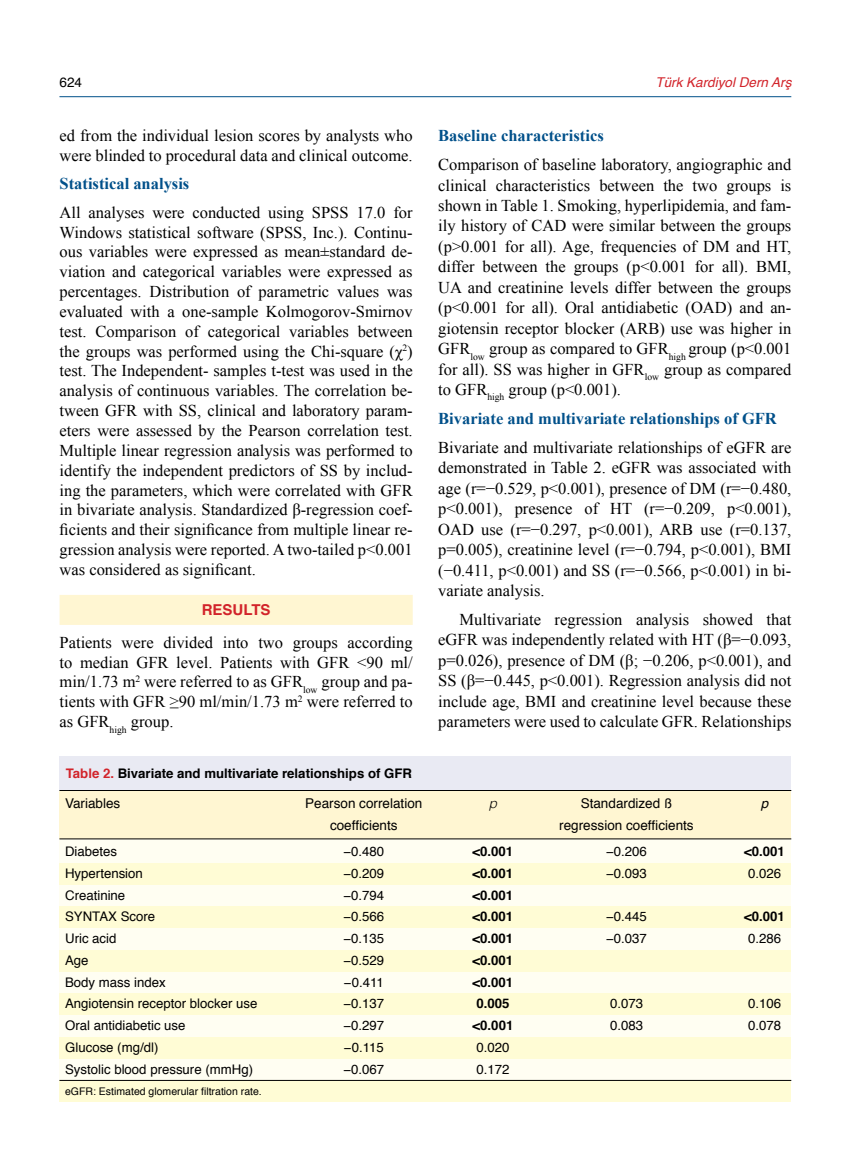
<style>
.page{position:relative;width:851px;height:1170px;background:#fff}
.page>*{position:absolute;margin:0;border:0;box-sizing:border-box;transform-origin:0 0}
.t1{font:16.5px/20.4px "Times New Roman";color:#000;text-align:justify}
.t2{font:700 16.5px "Times New Roman";color:#00508a}
.t3{font:700 15px "Helvetica";color:#d2232a}
.t4{font:13.5px "Helvetica";color:#000}
.t5{font:italic 13.5px "Helvetica";color:#d2232a}
.t6{font:italic 300 13.5px "Helvetica";color:#000}
.t7{font:italic 13.5px "Helvetica";color:#000}
.t8{font:13.2px "Helvetica";color:#000}
.t9{font:700 13.2px "Helvetica";color:#000}
.t10{font:10.5px "Helvetica";color:#000}
.s1{color:#d2232a}
</style>
<div class="page">
<hr style="left:59px;top:96px;width:732px;height:1px;background:#00508a">
<div style="left:60px;top:595px;width:352px;height:30px;background:#fff6d2"></div>
<div style="left:59px;top:756px;width:732px;height:34px;background:#e9eaf3"></div>
<div style="left:59px;top:838px;width:732px;height:253px;background:#fffef2"></div>
<div style="left:59px;top:790px;width:732px;height:48px;background:#fff6d2"></div>
<div style="left:59px;top:862px;width:732px;height:22px;background:#fffcd5"></div>
<div style="left:59px;top:906px;width:732px;height:21px;background:#fffcd5"></div>
<div style="left:59px;top:950px;width:732px;height:21px;background:#fffcd5"></div>
<div style="left:59px;top:993px;width:732px;height:21px;background:#fffcd5"></div>
<div style="left:59px;top:1037px;width:732px;height:21px;background:#fffcd5"></div>
<div style="left:59px;top:1080px;width:732px;height:21px;background:#fffcd5"></div>
<hr style="left:59px;top:790px;width:732px;height:1px;background:#000">
<hr style="left:59px;top:838px;width:732px;height:1px;background:#000">
<hr style="left:59px;top:1080px;width:732px;height:1px;background:#000">
<p class="t4" style="left:60px;top:73px;width:24px">624</p>
<p class="t5" style="left:655px;top:71px;width:137px">Türk Kardiyol Dern Arş</p>
<p class="t1" style="left:60px;top:125px;width:354px;line-height:19.8px">ed from the individual lesion scores by analysts who were blinded to procedural data and clinical outcome.</p>
<p class="t2" style="left:60px;top:172px;width:131px">Statistical analysis</p>
<p class="t1" style="left:60px;top:202px;width:354px;line-height:19.8px">All analyses were conducted using SPSS 17.0 for Windows statistical software (SPSS, Inc.). Continu&shy;ous variables were expressed as mean±standard de&shy;viation and categorical variables were expressed as percentages. Distribution of parametric values was evaluated with a one-sample Kolmogorov-Smirnov test. Comparison of categorical variables between the groups was performed using the Chi-square (χ<sup>2</sup>) test. The Independent- samples t-test was used in the analysis of continuous variables. The correlation be&shy;tween GFR with SS, clinical and laboratory param&shy;eters were assessed by the Pearson correlation test.<br>Multiple linear regression analysis was performed to identify the independent predictors of SS by includ&shy;ing the parameters, which were correlated with GFR in bivariate analysis. Standardized β-regression coef&shy;ficients and their significance from multiple linear re&shy;gression analysis were reported. A two-tailed p&lt;0.001 was considered as significant.</p>
<p class="t3" style="left:202px;top:599px;width:70px">RESULTS</p>
<p class="t1" style="left:60px;top:632px;width:354px;line-height:19.8px">Patients were divided into two groups according to median GFR level. Patients with GFR &lt;90 ml/ min/1.73 m<sup>2</sup> were referred to as GFR<sub>low</sub> group and pa&shy;tients with GFR ≥90 ml/min/1.73 m<sup>2</sup> were referred to as GFR<sub>high</sub> group.</p>
<p class="t9" style="left:66px;top:764px;width:347px"><span class="s1">Table 2.</span> Bivariate and multivariate relationships of GFR</p>
<p class="t4" style="left:65px;top:794px;width:57px">Variables</p>
<p class="t4" style="left:305px;top:794px;width:119px">Pearson correlation</p>
<p class="t6" style="left:488px;top:795px;width:10px">p</p>
<p class="t4" style="left:580px;top:794px;width:93px">Standardized ß</p>
<p class="t7" style="left:760px;top:792px;width:9px">p</p>
<p class="t4" style="left:330px;top:816px;width:69px">coefficients</p>
<p class="t4" style="left:559px;top:816px;width:136px">regression coefficients</p>
<p class="t8" style="left:65px;top:842px;width:54px">Diabetes</p>
<p class="t8" style="left:343px;top:842px;width:42px">−0.480</p>
<p class="t9" style="left:472px;top:842px;width:42px">&lt;0.001</p>
<p class="t8" style="left:606px;top:842px;width:42px">−0.206</p>
<p class="t9" style="left:744px;top:842px;width:42px">&lt;0.001</p>
<p class="t8" style="left:65px;top:864px;width:79px">Hypertension</p>
<p class="t8" style="left:343px;top:864px;width:42px">−0.209</p>
<p class="t9" style="left:472px;top:864px;width:42px">&lt;0.001</p>
<p class="t8" style="left:606px;top:864px;width:42px">−0.093</p>
<p class="t8" style="left:748px;top:864px;width:35px">0.026</p>
<p class="t8" style="left:65px;top:886px;width:62px">Creatinine</p>
<p class="t8" style="left:343px;top:886px;width:42px">−0.794</p>
<p class="t9" style="left:472px;top:885px;width:42px">&lt;0.001</p>
<p class="t8" style="left:65px;top:907px;width:91px">SYNTAX Score</p>
<p class="t8" style="left:343px;top:907px;width:42px">−0.566</p>
<p class="t9" style="left:472px;top:907px;width:42px">&lt;0.001</p>
<p class="t8" style="left:606px;top:907px;width:42px">−0.445</p>
<p class="t9" style="left:744px;top:907px;width:42px">&lt;0.001</p>
<p class="t8" style="left:65px;top:929px;width:53px">Uric acid</p>
<p class="t8" style="left:343px;top:929px;width:42px">−0.135</p>
<p class="t9" style="left:472px;top:929px;width:42px">&lt;0.001</p>
<p class="t8" style="left:606px;top:929px;width:42px">−0.037</p>
<p class="t8" style="left:748px;top:929px;width:35px">0.286</p>
<p class="t8" style="left:65px;top:951px;width:25px">Age</p>
<p class="t8" style="left:343px;top:951px;width:42px">−0.529</p>
<p class="t9" style="left:472px;top:951px;width:42px">&lt;0.001</p>
<p class="t8" style="left:65px;top:973px;width:102px">Body mass index</p>
<p class="t8" style="left:344px;top:973px;width:41px">−0.411</p>
<p class="t9" style="left:472px;top:972px;width:42px">&lt;0.001</p>
<p class="t8" style="left:65px;top:994px;width:194px">Angiotensin receptor blocker use</p>
<p class="t8" style="left:343px;top:994px;width:42px">−0.137</p>
<p class="t9" style="left:476px;top:994px;width:35px">0.005</p>
<p class="t8" style="left:610px;top:994px;width:35px">0.073</p>
<p class="t8" style="left:748px;top:994px;width:35px">0.106</p>
<p class="t8" style="left:65px;top:1016px;width:122px">Oral antidiabetic use</p>
<p class="t8" style="left:343px;top:1016px;width:42px">−0.297</p>
<p class="t9" style="left:472px;top:1016px;width:42px">&lt;0.001</p>
<p class="t8" style="left:610px;top:1016px;width:35px">0.083</p>
<p class="t8" style="left:748px;top:1016px;width:35px">0.078</p>
<p class="t8" style="left:65px;top:1038px;width:95px">Glucose (mg/dl)</p>
<p class="t8" style="left:344px;top:1038px;width:41px">−0.115</p>
<p class="t8" style="left:476px;top:1038px;width:35px">0.020</p>
<p class="t8" style="left:65px;top:1060px;width:189px">Systolic blood pressure (mmHg)</p>
<p class="t8" style="left:343px;top:1060px;width:42px">−0.067</p>
<p class="t8" style="left:476px;top:1060px;width:35px">0.172</p>
<p class="t10" style="left:65px;top:1084px;width:198px">eGFR: Estimated glomerular filtration rate.</p>
<p class="t2" style="left:438px;top:124px;width:167px">Baseline characteristics</p>
<p class="t1" style="left:438px;top:154px;width:354px">Comparison of baseline laboratory, angiographic and clinical characteristics between the two groups is shown in Table 1. Smoking, hyperlipidemia, and fam&shy;ily history of CAD were similar between the groups (p&gt;0.001 for all). Age, frequencies of DM and HT, differ between the groups (p&lt;0.001 for all). BMI, UA and creatinine levels differ between the groups (p&lt;0.001 for all). Oral antidiabetic (OAD) and an&shy;giotensin receptor blocker (ARB) use was higher in GFR<sub>low</sub> group as compared to GFR<sub>high</sub> group (p&lt;0.001 for all). SS was higher in GFR<sub>low</sub> group as compared to GFR<sub>high</sub> group (p&lt;0.001).</p>
<p class="t2" style="left:438px;top:407px;width:340px">Bivariate and multivariate relationships of GFR</p>
<p class="t1" style="left:438px;top:437px;width:354px">Bivariate and multivariate relationships of eGFR are demonstrated in Table 2. eGFR was associated with age (r=−0.529, p&lt;0.001), presence of DM (r=−0.480, p&lt;0.001), presence of HT (r=−0.209, p&lt;0.001), OAD use (r=−0.297, p&lt;0.001), ARB use (r=0.137, p=0.005), creatinine level (r=−0.794, p&lt;0.001), BMI (−0.411, p&lt;0.001) and SS (r=−0.566, p&lt;0.001) in bi&shy;variate analysis.</p>
<p class="t1" style="left:438px;top:609px;width:354px;text-indent:21px">Multivariate regression analysis showed that eGFR was independently related with HT (β=−0.093, p=0.026), presence of DM (β; −0.206, p&lt;0.001), and SS (β=−0.445, p&lt;0.001). Regression analysis did not include age, BMI and creatinine level because these parameters were used to calculate GFR. Relationships</p>
</div>
